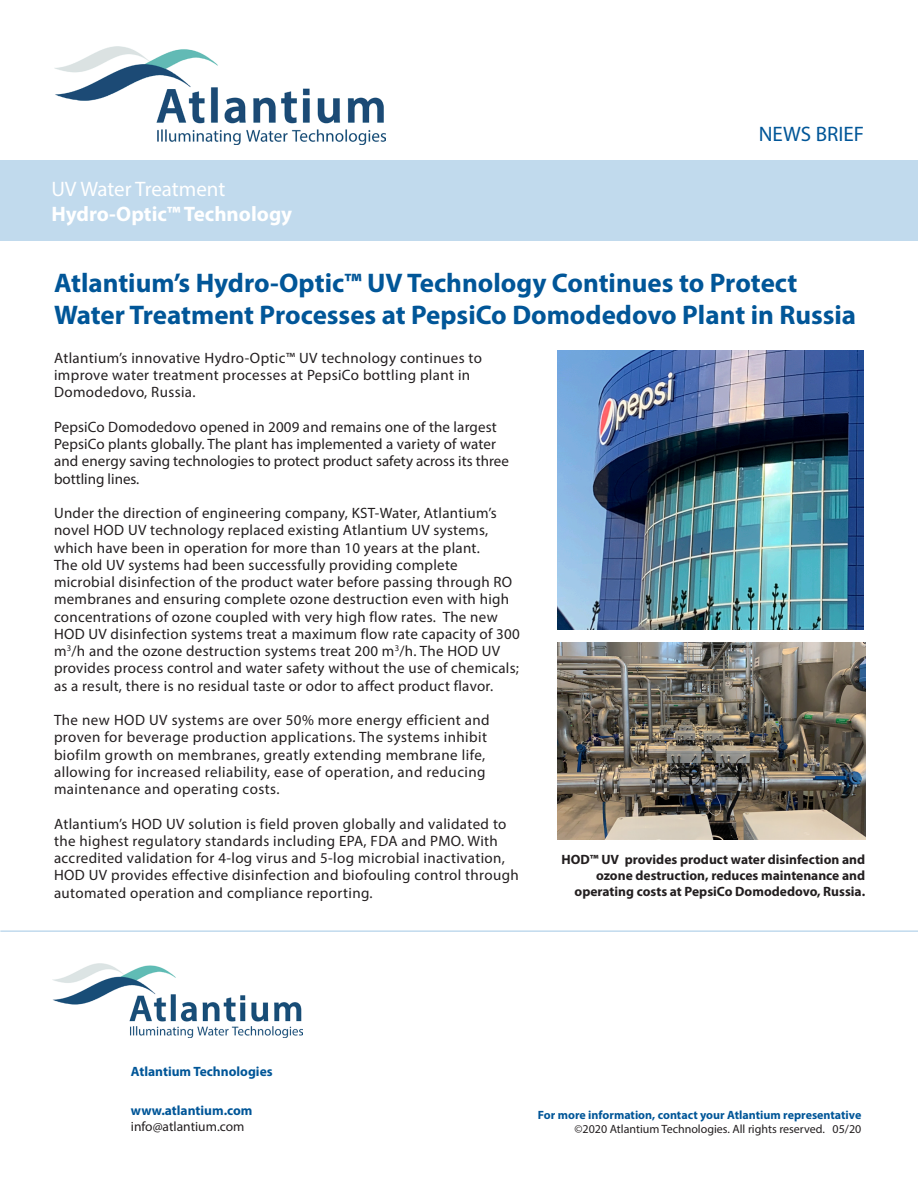
<style>
.page{position:relative;width:918px;height:1188px;background:#fff}
.page>*{position:absolute;margin:0;border:0;box-sizing:border-box;transform-origin:0 0}
.t1{font:700 27px/32.4px "Myriad Pro";color:#015698}
.t2{font:700 21px "Myriad Pro";color:#fff}
.t3{font:21px "Myriad Pro";letter-spacing:-.005em;color:#fff}
.t4{font:21px "Myriad Pro";color:#015698}
.t5{font:15px/17.2px "Myriad Pro";letter-spacing:.02em;color:#231f20}
.t6{font:700 13.5px/16.2px "Myriad Pro";color:#231f20;text-align:right}
.t7{font:700 13.5px "Myriad Pro";color:#015698}
.t8{font:13.5px "Myriad Pro";color:#231f20}
.t9{font:700 12px "Myriad Pro";color:#015698}
.t10{font:12px "Myriad Pro";color:#231f20}
</style>
<div class="page">
<div style="left:0;top:160px;width:918px;height:81px;background:#c1daed"></div>
<img style="left:54px;top:46px;width:331px;height:99px">
<img style="left:557px;top:350px;width:306px;height:280px">
<img style="left:557px;top:642px;width:308px;height:197px">
<hr style="left:0;top:930px;width:918px;height:2px;background:#c1daed">
<img style="left:53px;top:963px;width:250px;height:75px">
<p class="t3" style="left:51px;top:176px;width:176px">UV Water Treatment</p>
<p class="t2" style="left:51px;top:200px;width:242px">Hydro-Optic™ Technology</p>
<p class="t4" style="left:759px;top:121px;width:107px">NEWS BRIEF</p>
<p class="t1" style="left:54px;top:266px;width:804px">Atlantium’s Hydro-Optic™ UV Technology Continues to Protect<br>Water Treatment Processes at PepsiCo Domodedovo Plant in Russia</p>
<p class="t5" style="left:54px;top:349px;width:430px">Atlantium’s innovative Hydro-Optic™ UV technology continues to improve water treatment processes at PepsiCo bottling plant in<br>Domodedovo, Russia.</p>
<p class="t5" style="left:54px;top:418px;width:456px">PepsiCo Domodedovo opened in 2009 and remains one of the largest PepsiCo plants globally. The plant has implemented a variety of water and energy saving technologies to protect product safety across its three bottling lines.</p>
<p class="t5" style="left:54px;top:504px;width:468px">Under the direction of engineering company, KST-Water, Atlantium’s novel HOD UV technology replaced existing Atlantium UV systems, which have been in operation for more than 10 years at the plant.<br>The old UV systems had been successfully providing complete microbial disinfection of the product water before passing through RO membranes and ensuring complete ozone destruction even with high concentrations of ozone coupled with very high flow rates. The new HOD UV disinfection systems treat a maximum flow rate capacity of 300 m<sup>3</sup>/h and the ozone destruction systems treat 200 m<sup>3</sup>/h. The HOD UV provides process control and water safety without the use of chemicals; as a result, there is no residual taste or odor to affect product flavor.</p>
<p class="t5" style="left:54px;top:711px;width:437px">The new HOD UV systems are over 50% more energy efficient and proven for beverage production applications. The systems inhibit biofilm growth on membranes, greatly extending membrane life, allowing for increased reliability, ease of operation, and reducing maintenance and operating costs.</p>
<p class="t5" style="left:54px;top:815px;width:466px">Atlantium’s HOD UV solution is field proven globally and validated to the highest regulatory standards including EPA, FDA and PMO. With accredited validation for 4-log virus and 5-log microbial inactivation, HOD UV provides effective disinfection and biofouling control through automated operation and compliance reporting.</p>
<p class="t6" style="left:562px;top:851px;width:305px">HOD™ UV provides product water disinfection and ozone destruction, reduces maintenance and operating costs at PepsiCo Domodedovo, Russia.</p>
<p class="t7" style="left:131px;top:1062px;width:143px">Atlantium Technologies</p>
<p class="t7" style="left:131px;top:1101px;width:123px">www.atlantium.com</p>
<p class="t8" style="left:131px;top:1118px;width:115px">info@atlantium.com</p>
<p class="t9" style="left:538px;top:1107px;width:325px">For more information, contact your Atlantium representative</p>
<p class="t10" style="left:574px;top:1121px;width:288px">©2020 Atlantium Technologies. All rights reserved. 05/20</p>
</div>
